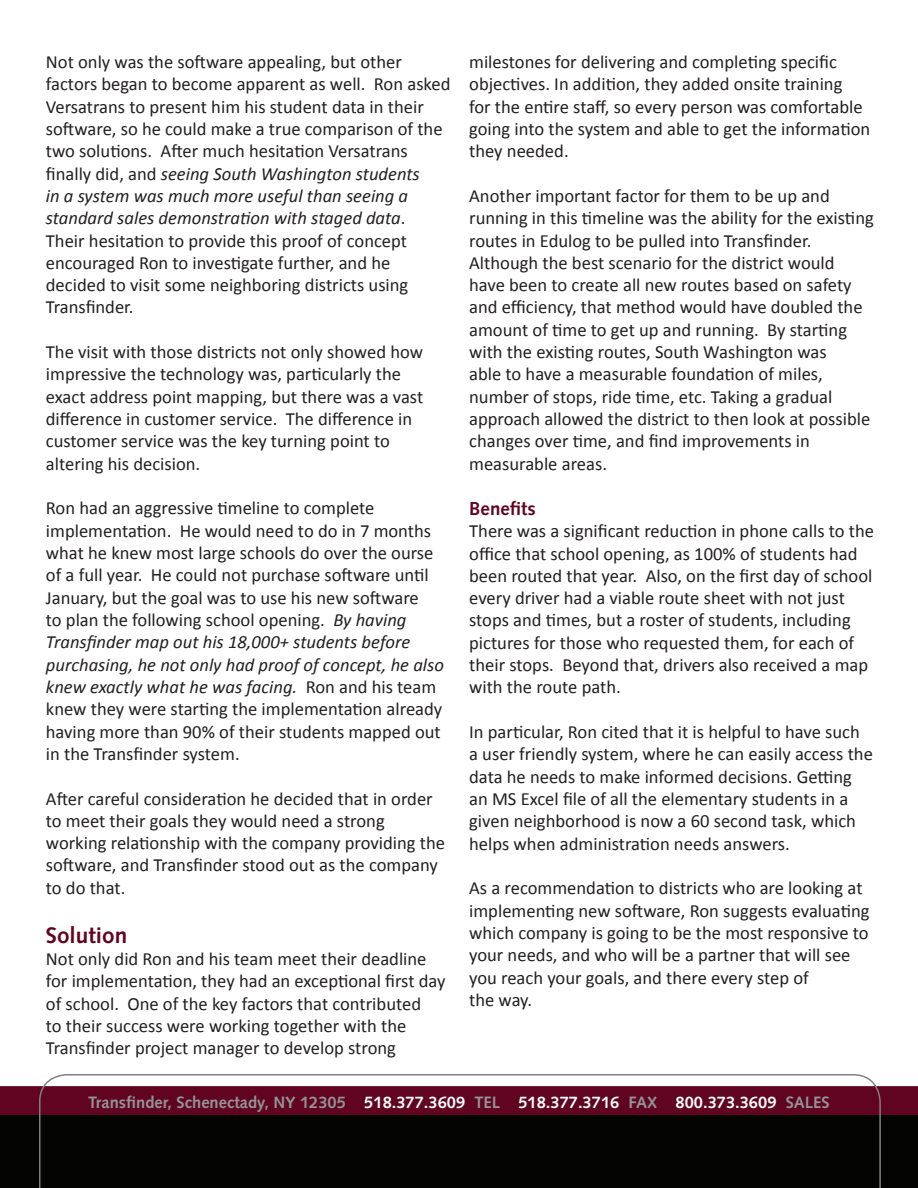
<style>
.page{position:relative;width:918px;height:1188px;background:#fff}
.page>*{position:absolute;margin:0;border:0;box-sizing:border-box;transform-origin:0 0}
.t1{font:700 22.5px "Syntax LT Std";color:#610421}
.t2{font:700 18.75px "Syntax LT Std";color:#610421}
.t3{font:18.6px/22.4px "Calibri";color:#231f20}
.t4{font:700 16.5px "Syntax LT Std";color:#929497}
.s1{font-style:italic}
.s2{color:#fff}
</style>
<div class="page">
<div style="left:0;top:1086px;width:918px;height:29px;background:#610421"></div>
<div style="left:0;top:1115px;width:918px;height:73px;background:#040503"></div>
<svg style="left:39px;top:1074px;width:842px;height:114px"></svg>
<p class="t3" style="left:46px;top:51px;width:406px">Not only was the software appealing, but other factors began to become apparent as well. Ron asked Versatrans to present him his student data in their software, so he could make a true comparison of the two solutions. After much hesitation Versatrans finally did, and <span class="s1">seeing South Washington students<br>in a system was much more useful than seeing a standard sales demonstration with staged data</span>.<br>Their hesitation to provide this proof of concept encouraged Ron to investigate further, and he decided to visit some neighboring districts using Transfinder.</p>
<p class="t3" style="left:46px;top:341px;width:379px">The visit with those districts not only showed how impressive the technology was, particularly the exact address point mapping, but there was a vast difference in customer service. The difference in customer service was the key turning point to altering his decision.</p>
<p class="t3" style="left:46px;top:497px;width:400px">Ron had an aggressive timeline to complete implementation. He would need to do in 7 months what he knew most large schools do over the ourse of a full year. He could not purchase software until January, but the goal was to use his new software<br>to plan the following school opening. <span class="s1">By having Transfinder map out his 18,000+ students before purchasing, he not only had proof of concept, he also knew exactly what he was facing.</span> Ron and his team knew they were starting the implementation already having more than 90% of their students mapped out in the Transfinder system.</p>
<p class="t3" style="left:46px;top:787px;width:401px">After careful consideration he decided that in order to meet their goals they would need a strong working relationship with the company providing the software, and Transfinder stood out as the company to do that.</p>
<p class="t1" style="left:46px;top:922px;width:83px">Solution</p>
<p class="t3" style="left:46px;top:948px;width:401px">Not only did Ron and his team meet their deadline for implementation, they had an exceptional first day of school. One of the key factors that contributed<br>to their success were working together with the Transfinder project manager to develop strong</p>
<p class="t3" style="left:469px;top:51px;width:403px">milestones for delivering and completing specific objectives. In addition, they added onsite training<br>for the entire staff, so every person was comfortable going into the system and able to get the information they needed.</p>
<p class="t3" style="left:469px;top:185px;width:406px">Another important factor for them to be up and running in this timeline was the ability for the existing routes in Edulog to be pulled into Transfinder.<br>Although the best scenario for the district would have been to create all new routes based on safety and efficiency, that method would have doubled the amount of time to get up and running. By starting with the existing routes, South Washington was<br>able to have a measurable foundation of miles, number of stops, ride time, etc. Taking a gradual approach allowed the district to then look at possible changes over time, and find improvements in measurable areas.</p>
<p class="t2" style="left:469px;top:498px;width:68px">Benefits</p>
<p class="t3" style="left:469px;top:520px;width:406px">There was a significant reduction in phone calls to the office that school opening, as 100% of students had been routed that year. Also, on the first day of school every driver had a viable route sheet with not just stops and times, but a roster of students, including pictures for those who requested them, for each of their stops. Beyond that, drivers also received a map with the route path.</p>
<p class="t3" style="left:469px;top:721px;width:405px">In particular, Ron cited that it is helpful to have such a user friendly system, where he can easily access the data he needs to make informed decisions. Getting an MS Excel file of all the elementary students in a given neighborhood is now a 60 second task, which helps when administration needs answers.</p>
<p class="t3" style="left:469px;top:877px;width:402px">As a recommendation to districts who are looking at implementing new software, Ron suggests evaluating which company is going to be the most responsive to your needs, and who will be a partner that will see you reach your goals, and there every step of<br>the way.</p>
<p class="t4" style="left:88px;top:1093px;width:743px">Transfinder, Schenectady, NY 12305 <span class="s2">518.377.3609</span> TEL <span class="s2">518.377.3716</span> FAX <span class="s2">800.373.3609</span> SALES</p>
</div>
